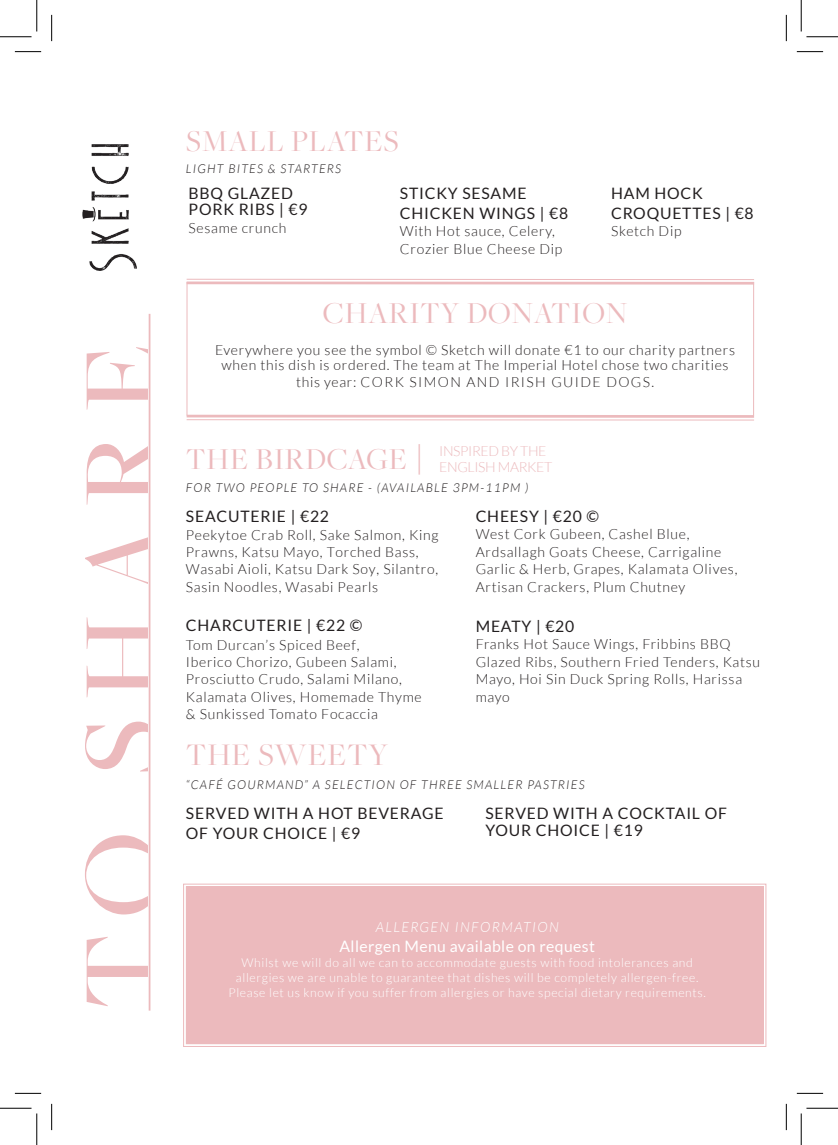
<style>
.page{position:relative;width:838px;height:1145px;background:#fff}
.page>*{position:absolute;margin:0;border:0;box-sizing:border-box;transform-origin:0 0}
.t1{font:500 117.25px "Freight Big Pro";letter-spacing:.145em;color:#ecbabd}
.t2{font:32.55px "Freight Big Pro";letter-spacing:.025em;color:#ecbabd}
.t3{font:31.5px "Freight Big Pro";letter-spacing:.025em;color:#ecbabd}
.t4{font:15.75px/16.8px "Lato";letter-spacing:.05em;color:#231f20}
.t5{font:15.75px "Lato";letter-spacing:.025em;color:#fff}
.t6{font:300 14px/17.3px "Lato";letter-spacing:.05em;color:#231f20}
.t7{font:300 14px "Lato";letter-spacing:.1em;color:#231f20}
.t8{font:300 14px/16.8px "Lato";letter-spacing:-.025em;color:#ecbabd}
.t9{font:italic 300 14px "Lato";letter-spacing:.1em;color:#fff}
.t10{font:300 12.25px/14.9px "Lato";letter-spacing:.05em;color:#fff;text-align:center}
.t11{font:italic 300 12.25px "Lato";letter-spacing:.1em;color:#231f20}
.s1{font-family:"Lato";font-weight:300;font-size:32.55px}
</style>
<div class="page">
<img style="left:83px;top:145px;width:53px;height:126px">
<hr style="left:149px;top:314px;width:1px;height:697px;background:#ecbabd">
<hr style="left:187px;top:419px;width:567px;height:2px;background:#ecbabd">
<hr style="left:187px;top:415px;width:567px;height:3px;background:#ecbabd">
<hr style="left:187px;top:279px;width:567px;height:1px;background:#ecbabd">
<hr style="left:187px;top:282px;width:567px;height:3px;background:#ecbabd">
<hr style="left:186px;top:282px;width:1px;height:134px;background:#ecbabd">
<hr style="left:753px;top:282px;width:1px;height:134px;background:#ecbabd">
<div style="left:183px;top:883px;width:583px;height:164px;background:#ecbabd"></div>
<div style="left:186px;top:886px;width:577px;height:158px;border:3px solid #ecbabd"></div>
<svg style="left:15px;top:51px;width:26px;height:1px"></svg>
<svg style="left:796px;top:51px;width:27px;height:1px"></svg>
<svg style="left:15px;top:1093px;width:26px;height:1px"></svg>
<svg style="left:796px;top:1093px;width:27px;height:1px"></svg>
<svg style="left:51px;top:15px;width:1px;height:26px"></svg>
<svg style="left:51px;top:1104px;width:1px;height:26px"></svg>
<svg style="left:786px;top:15px;width:1px;height:26px"></svg>
<svg style="left:786px;top:1104px;width:1px;height:26px"></svg>
<hr style="left:0;top:36px;width:32px;height:1px;background:#000">
<hr style="left:806px;top:36px;width:31px;height:1px;background:#000">
<hr style="left:0;top:1108px;width:32px;height:1px;background:#000">
<hr style="left:806px;top:1108px;width:31px;height:1px;background:#000">
<hr style="left:36px;top:0;width:1px;height:31px;background:#000">
<hr style="left:36px;top:1113px;width:1px;height:32px;background:#000">
<hr style="left:800px;top:0;width:1px;height:31px;background:#000">
<hr style="left:800px;top:1113px;width:1px;height:32px;background:#000">
<p class="t1" style="left:46px;top:1010px;width:668px;rotate:-90deg">TO SHARE</p>
<p class="t3" style="left:186px;top:120px;width:214px">SMALL PLATES</p>
<p class="t4" style="left:189px;top:185px;width:120px">BBQ GLAZED<br>PORK RIBS | €9</p>
<p class="t6" style="left:189px;top:219px;width:99px">Sesame crunch</p>
<p class="t11" style="left:186px;top:162px;width:157px">LIGHT BITES &amp; STARTERS</p>
<p class="t4" style="left:400px;top:185px;width:128px">STICKY SESAME</p>
<p class="t4" style="left:400px;top:204px;width:170px">CHICKEN WINGS | €8</p>
<p class="t6" style="left:400px;top:223px;width:156px">With Hot sauce, Celery,</p>
<p class="t6" style="left:400px;top:240px;width:164px">Crozier Blue Cheese Dip</p>
<p class="t4" style="left:611px;top:183px;width:144px;line-height:19.9px">HAM HOCK<br>CROQUETTES | €8</p>
<p class="t6" style="left:611px;top:223px;width:72px">Sketch Dip</p>
<p class="t3" style="left:323px;top:293px;width:306px">CHARITY DONATION</p>
<p class="t6" style="left:215px;top:343px;width:521px;line-height:14.9px;text-align:center">Everywhere you see the symbol © Sketch will donate €1 to our charity partners when this dish is ordered. The team at The Imperial Hotel chose two charities</p>
<p class="t7" style="left:296px;top:374px;width:360px">this year: CORK SIMON AND IRISH GUIDE DOGS.</p>
<p class="t3" style="left:186px;top:439px;width:240px">THE BIRDCAGE <span class="s1">|</span></p>
<p class="t8" style="left:439px;top:442px;width:114px">INSPIRED BY THE<br>ENGLISH MARKET</p>
<p class="t11" style="left:186px;top:481px;width:344px">FOR TWO PEOPLE TO SHARE - (AVAILABLE 3PM-11PM )</p>
<p class="t4" style="left:475px;top:507px;width:125px">CHEESY | €20 ©</p>
<p class="t6" style="left:475px;top:525px;width:263px">West Cork Gubeen, Cashel Blue, Ardsallagh Goats Cheese, Carrigaline Garlic &amp; Herb, Grapes, Kalamata Olives, Artisan Crackers, Plum Chutney</p>
<p class="t4" style="left:186px;top:507px;width:145px">SEACUTERIE | €22</p>
<p class="t6" style="left:186px;top:526px;width:254px">Peekytoe Crab Roll, Sake Salmon, King Prawns, Katsu Mayo, Torched Bass, Wasabi Aioli, Katsu Dark Soy, Silantro, Sasin Noodles, Wasabi Pearls</p>
<p class="t4" style="left:186px;top:617px;width:178px">CHARCUTERIE | €22 ©</p>
<p class="t6" style="left:186px;top:636px;width:237px">Tom Durcan’s Spiced Beef,<br>Iberico Chorizo, Gubeen Salami,<br>Prosciutto Crudo, Salami Milano,<br>Kalamata Olives, Homemade Thyme &amp; Sunkissed Tomato Focaccia</p>
<p class="t2" style="left:186px;top:734px;width:204px">THE SWEETY</p>
<p class="t11" style="left:186px;top:778px;width:400px">“CAFÉ GOURMAND” A SELECTION OF THREE SMALLER PASTRIES</p>
<p class="t4" style="left:475px;top:617px;width:100px">MEATY | €20</p>
<p class="t6" style="left:475px;top:635px;width:286px">Franks Hot Sauce Wings, Fribbins BBQ<br>Glazed Ribs, Southern Fried Tenders, Katsu<br>Mayo, Hoi Sin Duck Spring Rolls, Harissa mayo</p>
<p class="t4" style="left:186px;top:803px;width:259px;line-height:19.9px">SERVED WITH A HOT BEVERAGE<br>OF YOUR CHOICE | €9</p>
<p class="t4" style="left:485px;top:805px;width:243px">SERVED WITH A COCKTAIL OF<br>YOUR CHOICE | €19</p>
<p class="t9" style="left:375px;top:920px;width:184px">ALLERGEN INFORMATION</p>
<p class="t5" style="left:339px;top:938px;width:257px">Allergen Menu available on request</p>
<p class="t10" style="left:228px;top:955px;width:478px">Whilst we will do all we can to accommodate guests with food intolerances and allergies we are unable to guarantee that dishes will be completely allergen-free.<br>Please let us know if you suffer from allergies or have special dietary requirements.</p>
</div>
